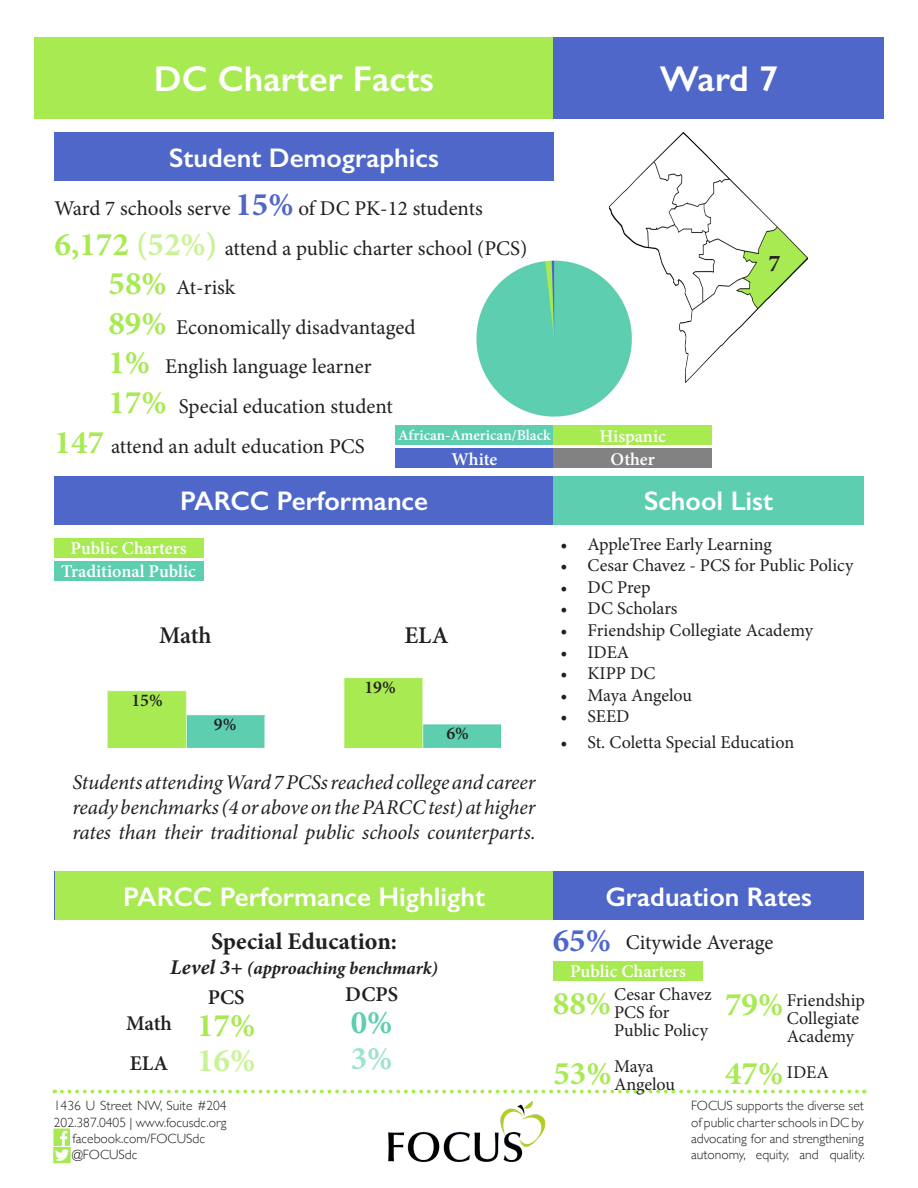
<style>
.page{position:relative;width:918px;height:1188px;background:#fff}
.page>*{position:absolute;margin:0;border:0;box-sizing:border-box;transform-origin:0 0}
.t1{font:600 36px "Gill Sans";color:#fff}
.t2{font:700 33px "Minion Pro";color:#a7ea52}
.t3{font:700 33px "Minion Pro";color:#caf397}
.t4{font:700 33px "Minion Pro";color:#4e67c8}
.t5{font:700 33px "Minion Pro";color:#5dceaf}
.t6{font:700 33px "Minion Pro";color:#9ee2cf}
.t7{font:600 27px "Gill Sans";color:#fff}
.t8{font:700 24px "Minion Pro";letter-spacing:.005em;color:#231f20}
.t9{font:600 24px "Minion Pro";color:#231f20}
.t10{font:21px "Minion Pro";color:#231f20}
.t11{font:italic 21px/25.2px "Minion Pro";letter-spacing:-.01em;color:#231f20;text-align:justify}
.t12{font:600 21px "Minion Pro";color:#231f20}
.t13{font:18px/18px "Minion Pro";color:#231f20}
.t14{font:600 18px/23.2px "Minion Pro";color:#fff;text-align:center}
.t15{font:italic 700 18px "Minion Pro";letter-spacing:-.005em;color:#231f20}
.t16{font:600 18px "Minion Pro";color:#231f20}
.t17{font:600 15px "Minion Pro";color:#fff}
.t18{font:300 13.5px/16.2px "Gill Sans";color:#231f20;text-align:justify}
.s1{font-weight:700;font-size:33px;color:#4e67c8}
.s2{font-weight:700;font-size:33px;color:#a7ea52}
.s3{font-weight:700;font-size:33px;color:#caf397}
.s4{font-size:21px}
</style>
<div class="page">
<img style="left:389px;top:1101px;width:157px;height:61px">
<svg style="left:62px;top:1090px;width:803px;height:3px"></svg>
<div style="left:34px;top:37px;width:520px;height:82px;background:#a7ea52"></div>
<div style="left:55px;top:132px;width:499px;height:49px;background:#4e67c8"></div>
<div style="left:55px;top:476px;width:499px;height:48px;background:#4e67c8"></div>
<div style="left:554px;top:476px;width:310px;height:48px;background:#5dceaf"></div>
<div style="left:54px;top:538px;width:149px;height:20px;background:#a7ea52"></div>
<div style="left:54px;top:561px;width:149px;height:20px;background:#5dceaf"></div>
<img style="left:53px;top:1128px;width:17px;height:17px">
<img style="left:53px;top:1147px;width:18px;height:17px">
<div style="left:395px;top:425px;width:159px;height:20px;background:#5dceaf"></div>
<div style="left:395px;top:448px;width:159px;height:20px;background:#4e67c8"></div>
<div style="left:554px;top:425px;width:158px;height:20px;background:#a7ea52"></div>
<div style="left:554px;top:448px;width:158px;height:20px;background:#828282"></div>
<div style="left:554px;top:37px;width:330px;height:82px;background:#4e67c8"></div>
<img style="left:610px;top:132px;width:198px;height:251px">
<div style="left:55px;top:872px;width:499px;height:48px;background:#a7ea52"></div>
<div style="left:554px;top:872px;width:310px;height:48px;background:#4e67c8"></div>
<img style="left:476px;top:259px;width:157px;height:158px">
<img style="left:108px;top:678px;width:392px;height:69px">
<div style="left:97px;top:654px;width:22px;height:36px;background:#fff"></div>
<div style="left:265px;top:717px;width:77px;height:36px;background:#fff"></div>
<div style="left:554px;top:961px;width:149px;height:20px;background:#a7ea52"></div>
<h1 class="t1" style="left:154px;top:57px;width:281px">DC Charter Facts</h1>
<h3 class="t7" style="left:169px;top:141px;width:271px">Student Demographics</h3>
<p class="t10" style="left:55px;top:194px;width:430px">Ward 7 schools serve <span class="s1">15%</span> of DC PK-12 students</p>
<p class="t10" style="left:55px;top:234px;width:474px"><span class="s2">6,172</span> <span class="s3">(52%)</span> attend a public charter school (PCS)</p>
<p class="t10" style="left:109px;top:273px;width:128px"><span class="s2">58%</span> At-risk</p>
<p class="t10" style="left:108px;top:313px;width:308px"><span class="s2">89%</span> Economically disadvantaged</p>
<p class="t10" style="left:108px;top:353px;width:265px"><span class="s2">1%</span> English language learner</p>
<p class="t10" style="left:108px;top:392px;width:286px"><span class="s2">17%</span> Special education student</p>
<p class="t10" style="left:55px;top:432px;width:312px"><span class="s2">147</span> attend an adult education PCS</p>
<p class="t17" style="left:398px;top:425px;width:154px">African-American/Black</p>
<p class="t14" style="left:452px;top:447px;width:47px">White</p>
<p class="t1" style="left:660px;top:57px;width:120px">Ward 7</p>
<p class="t14" style="left:600px;top:424px;width:68px">Hispanic<br>Other</p>
<p class="t8" style="left:768px;top:246px;width:13px">7</p>
<h3 class="t7" style="left:180px;top:484px;width:249px">PARCC Performance</h3>
<h3 class="t7" style="left:644px;top:484px;width:131px">School List</h3>
<p class="t14" style="left:61px;top:537px;width:136px">Public Charters<br>Traditional Public</p>
<p class="t9" style="left:159px;top:619px;width:54px">Math</p>
<p class="t9" style="left:404px;top:619px;width:46px">ELA</p>
<p class="t16" style="left:131px;top:688px;width:33px">15%</p>
<p class="t16" style="left:214px;top:712px;width:24px">9%</p>
<p class="t16" style="left:364px;top:675px;width:33px">19%</p>
<p class="t16" style="left:446px;top:721px;width:24px">6%</p>
<p class="t11" style="left:72px;top:769px;width:465px">Students attending Ward 7 PCSs reached college and career ready benchmarks (4 or above on the PARCC test) at higher rates than their traditional public schools counterparts.</p>
<p class="t13" style="left:561px;top:535px;width:213px">• AppleTree Early Learning</p>
<p class="t13" style="left:561px;top:557px;width:294px">• Cesar Chavez - PCS for Public Policy</p>
<p class="t13" style="left:561px;top:578px;width:92px">• DC Prep</p>
<p class="t13" style="left:561px;top:600px;width:119px">• DC Scholars</p>
<p class="t13" style="left:561px;top:621px;width:254px">• Friendship Collegiate Academy</p>
<p class="t13" style="left:561px;top:643px;width:70px">• IDEA</p>
<p class="t13" style="left:561px;top:665px;width:97px">• KIPP DC</p>
<p class="t13" style="left:561px;top:686px;width:133px">• Maya Angelou</p>
<p class="t13" style="left:561px;top:708px;width:70px">• SEED</p>
<p class="t13" style="left:561px;top:733px;width:235px">• St. Coletta Special Education</p>
<p class="t7" style="left:123px;top:880px;width:363px">PARCC Performance Highlight</p>
<p class="t7" style="left:605px;top:880px;width:208px">Graduation Rates</p>
<h3 class="t7" style="left:273px;top:880px;width:374px">PARCC Performance Highlights</h3>
<p class="t8" style="left:211px;top:925px;width:187px">Special Education:</p>
<p class="t15" style="left:170px;top:956px;width:269px"><span class="s4">Level 3+</span> (approaching benchmark)</p>
<p class="t12" style="left:126px;top:1009px;width:47px">Math</p>
<p class="t12" style="left:130px;top:1049px;width:40px">ELA</p>
<p class="t12" style="left:208px;top:982px;width:38px">PCS</p>
<p class="t12" style="left:345px;top:980px;width:54px">DCPS</p>
<p class="t2" style="left:197px;top:1002px;width:60px">17%</p>
<p class="t5" style="left:351px;top:1000px;width:43px">0%</p>
<p class="t3" style="left:197px;top:1037px;width:60px">16%</p>
<p class="t6" style="left:351px;top:1035px;width:43px">3%</p>
<p class="t18" style="left:54px;top:1097px;width:174px">1436 U Street NW, Suite #204</p>
<p class="t18" style="left:54px;top:1113px;width:174px">202.387.0405 | www.focusdc.org</p>
<p class="t18" style="left:73px;top:1130px;width:134px">facebook.com/FOCUSdc</p>
<p class="t18" style="left:54px;top:1146px;width:85px">@ @FOCUSdc</p>
<p class="t4" style="left:553px;top:917px;width:60px">65%</p>
<p class="t10" style="left:626px;top:928px;width:149px">Citywide Average</p>
<p class="t14" style="left:570px;top:960px;width:118px">Public Charters</p>
<p class="t13" style="left:614px;top:985px;width:99px">Cesar Chavez<br>PCS for<br>Public Policy</p>
<p class="t13" style="left:614px;top:1057px;width:41px">Maya</p>
<p class="t13" style="left:614px;top:1075px;width:63px">Angelou</p>
<p class="t2" style="left:553px;top:980px;width:60px">88%</p>
<p class="t2" style="left:725px;top:981px;width:60px">79%</p>
<p class="t13" style="left:787px;top:992px;width:79px">Friendship<br>Collegiate<br>Academy</p>
<p class="t13" style="left:787px;top:1064px;width:43px">IDEA</p>
<p class="t2" style="left:553px;top:1050px;width:60px">53%</p>
<p class="t2" style="left:725px;top:1050px;width:60px">47%</p>
<p class="t18" style="left:691px;top:1097px;width:175px">FOCUS supports the diverse set of public charter schools in DC by advocating for and strengthening autonomy, equity, and quality.</p>
</div>
